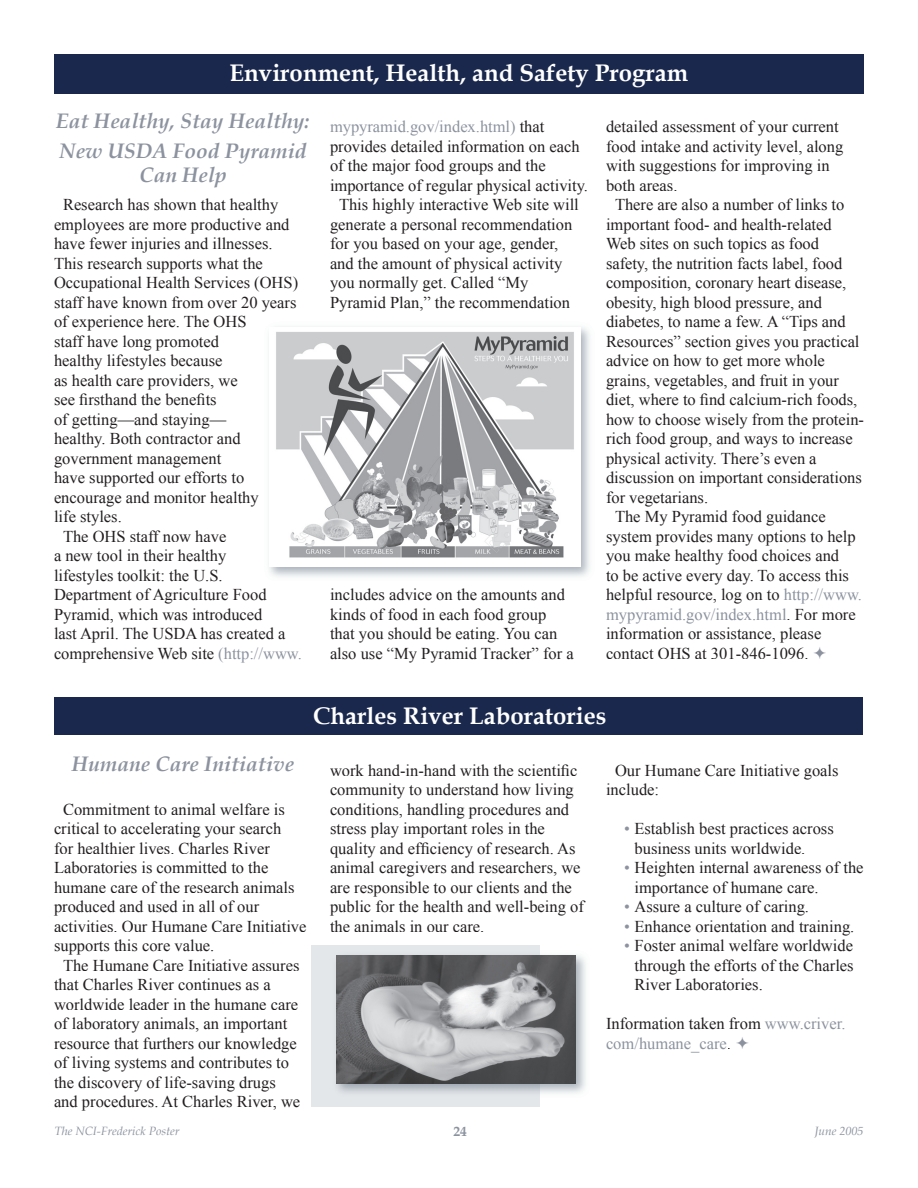
<style>
.page{position:relative;width:918px;height:1188px;background:#fff}
.page>*{position:absolute;margin:0;border:0;box-sizing:border-box;transform-origin:0 0}
.t1{font:700 24px "Book Antiqua";color:#fff}
.t2{font:italic 700 21px/30px "Book Antiqua";color:#8c939f}
.t3{font:16.5px/19.5px "Times New Roman";color:#231f20}
.t4{font:16.5px/19.5px "Times New Roman";color:#8c939f}
.t5{font:700 13.5px "Book Antiqua";color:#8c939f}
.t6{font:italic 12px "Book Antiqua";color:#8c939f}
.s1{color:#8c939f}
.s2{color:#231f20}
</style>
<div class="page">
<div style="left:312px;top:945px;width:228px;height:162px;background:#e4e7ea"></div>
<div style="left:54px;top:54px;width:810px;height:40px;background:#1a284d"></div>
<div style="left:55px;top:698px;width:808px;height:37px;background:#1a284d"></div>
<img style="left:269px;top:327px;width:321px;height:250px">
<img style="left:270px;top:327px;width:310px;height:240px">
<img style="left:336px;top:955px;width:250px;height:139px">
<img style="left:336px;top:956px;width:240px;height:128px">
<h1 class="t1" style="left:230px;top:57px;width:460px">Environment, Health, and Safety Program</h1>
<p class="t2" style="left:56px;top:106px;width:255px">Eat Healthy, Stay Healthy:<br>New USDA Food Pyramid</p>
<p class="t2" style="left:139px;top:160px;width:89px">Can Help</p>
<p class="t3" style="left:63px;top:194px;width:217px">Research has shown that healthy</p>
<p class="t3" style="left:54px;top:214px;width:237px">employees are more productive and</p>
<p class="t3" style="left:54px;top:233px;width:220px">have fewer injuries and illnesses.</p>
<p class="t3" style="left:54px;top:253px;width:210px">This research supports what the</p>
<p class="t3" style="left:54px;top:272px;width:246px">Occupational Health Services (OHS)</p>
<p class="t3" style="left:54px;top:292px;width:244px">staff have known from over 20 years</p>
<p class="t3" style="left:54px;top:311px;width:194px">of experience here. The OHS</p>
<p class="t3" style="left:54px;top:331px;width:167px">staff have long promoted</p>
<p class="t3" style="left:54px;top:350px;width:170px">healthy lifestyles because</p>
<p class="t3" style="left:54px;top:370px;width:185px">as health care providers, we</p>
<p class="t3" style="left:54px;top:389px;width:164px">see firsthand the benefits</p>
<p class="t3" style="left:54px;top:409px;width:174px">of getting—and staying—</p>
<p class="t3" style="left:54px;top:428px;width:188px">healthy. Both contractor and</p>
<p class="t3" style="left:54px;top:448px;width:169px">government management</p>
<p class="t3" style="left:54px;top:467px;width:192px">have supported our efforts to</p>
<p class="t3" style="left:54px;top:487px;width:206px">encourage and monitor healthy</p>
<p class="t3" style="left:54px;top:506px;width:69px">life styles.</p>
<p class="t3" style="left:63px;top:526px;width:165px">The OHS staff now have</p>
<p class="t3" style="left:54px;top:545px;width:174px">a new tool in their healthy</p>
<p class="t3" style="left:54px;top:565px;width:170px">lifestyles toolkit: the U.S.</p>
<p class="t3" style="left:54px;top:584px;width:214px">Department of Agriculture Food</p>
<p class="t3" style="left:54px;top:604px;width:210px">Pyramid, which was introduced</p>
<p class="t3" style="left:54px;top:623px;width:233px">last April. The USDA has created a</p>
<p class="t3" style="left:54px;top:643px;width:249px">comprehensive Web site <span class="s1">(http://www.</span></p>
<p class="t4" style="left:330px;top:116px;width:216px">mypyramid.gov/index.html) <span class="s2">that</span></p>
<p class="t3" style="left:330px;top:136px;width:251px">provides detailed information on each</p>
<p class="t3" style="left:330px;top:155px;width:217px">of the major food groups and the</p>
<p class="t3" style="left:330px;top:175px;width:260px">importance of regular physical activity.</p>
<p class="t3" style="left:339px;top:194px;width:241px">This highly interactive Web site will</p>
<p class="t3" style="left:330px;top:214px;width:244px">generate a personal recommendation</p>
<p class="t3" style="left:330px;top:233px;width:230px">for you based on your age, gender,</p>
<p class="t3" style="left:330px;top:253px;width:234px">and the amount of physical activity</p>
<p class="t3" style="left:330px;top:272px;width:200px">you normally get. Called “My</p>
<p class="t3" style="left:330px;top:292px;width:242px">Pyramid Plan,” the recommendation</p>
<p class="t3" style="left:330px;top:584px;width:245px">includes advice on the amounts and kinds of food in each food group that you should be eating. You can also use “My Pyramid Tracker” for a</p>
<p class="t3" style="left:606px;top:116px;width:234px">detailed assessment of your current</p>
<p class="t3" style="left:606px;top:136px;width:239px">food intake and activity level, along</p>
<p class="t3" style="left:606px;top:155px;width:225px">with suggestions for improving in</p>
<p class="t3" style="left:606px;top:175px;width:73px">both areas.</p>
<p class="t3" style="left:615px;top:194px;width:231px">There are also a number of links to</p>
<p class="t3" style="left:606px;top:214px;width:227px">important food- and health-related</p>
<p class="t3" style="left:606px;top:233px;width:215px">Web sites on such topics as food</p>
<p class="t3" style="left:606px;top:253px;width:238px">safety, the nutrition facts label, food</p>
<p class="t3" style="left:606px;top:272px;width:242px">composition, coronary heart disease,</p>
<p class="t3" style="left:606px;top:292px;width:218px">obesity, high blood pressure, and</p>
<p class="t3" style="left:606px;top:311px;width:241px">diabetes, to name a few. A “Tips and</p>
<p class="t3" style="left:606px;top:331px;width:255px">Resources” section gives you practical</p>
<p class="t3" style="left:606px;top:350px;width:220px">advice on how to get more whole</p>
<p class="t3" style="left:606px;top:370px;width:234px">grains, vegetables, and fruit in your</p>
<p class="t3" style="left:606px;top:389px;width:253px">diet, where to find calcium-rich foods,</p>
<p class="t3" style="left:606px;top:409px;width:260px">how to choose wisely from the protein-</p>
<p class="t3" style="left:606px;top:428px;width:248px">rich food group, and ways to increase</p>
<p class="t3" style="left:606px;top:448px;width:212px">physical activity. There’s even a</p>
<p class="t3" style="left:606px;top:467px;width:257px">discussion on important considerations</p>
<p class="t3" style="left:606px;top:487px;width:104px">for vegetarians.</p>
<p class="t3" style="left:615px;top:506px;width:212px">The My Pyramid food guidance</p>
<p class="t3" style="left:606px;top:526px;width:251px">system provides many options to help</p>
<p class="t3" style="left:606px;top:545px;width:235px">you make healthy food choices and</p>
<p class="t3" style="left:606px;top:565px;width:245px">to be active every day. To access this</p>
<p class="t3" style="left:606px;top:584px;width:258px">helpful resource, log on to <span class="s1">http://www.</span></p>
<p class="t4" style="left:606px;top:604px;width:251px">mypyramid.gov/index.html<span class="s2">. For more</span></p>
<p class="t3" style="left:606px;top:623px;width:217px">information or assistance, please</p>
<p class="t3" style="left:606px;top:643px;width:204px">contact OHS at 301-846-1096.</p>
<h1 class="t1" style="left:313px;top:699px;width:295px">Charles River Laboratories</h1>
<p class="t2" style="left:72px;top:749px;width:224px">Humane Care Initiative</p>
<p class="t3" style="left:63px;top:799px;width:223px">Commitment to animal welfare is</p>
<p class="t3" style="left:54px;top:818px;width:229px">critical to accelerating your search</p>
<p class="t3" style="left:54px;top:838px;width:217px">for healthier lives. Charles River</p>
<p class="t3" style="left:54px;top:857px;width:216px">Laboratories is committed to the</p>
<p class="t3" style="left:54px;top:877px;width:242px">humane care of the research animals</p>
<p class="t3" style="left:54px;top:896px;width:207px">produced and used in all of our</p>
<p class="t3" style="left:54px;top:916px;width:254px">activities. Our Humane Care Initiative</p>
<p class="t3" style="left:54px;top:935px;width:162px">supports this core value.</p>
<p class="t3" style="left:63px;top:955px;width:238px">The Humane Care Initiative assures</p>
<p class="t3" style="left:54px;top:974px;width:218px">that Charles River continues as a</p>
<p class="t3" style="left:54px;top:994px;width:246px">worldwide leader in the humane care</p>
<p class="t3" style="left:54px;top:1013px;width:235px">of laboratory animals, an important</p>
<p class="t3" style="left:54px;top:1033px;width:244px">resource that furthers our knowledge</p>
<p class="t3" style="left:54px;top:1052px;width:237px">of living systems and contributes to</p>
<p class="t3" style="left:54px;top:1072px;width:223px">the discovery of life-saving drugs</p>
<p class="t3" style="left:54px;top:1091px;width:248px">and procedures. At Charles River, we</p>
<p class="t3" style="left:330px;top:760px;width:255px">work hand-in-hand with the scientific community to understand how living conditions, handling procedures and stress play important roles in the quality and efficiency of research. As animal caregivers and researchers, we are responsible to our clients and the public for the health and well-being of the animals in our care.</p>
<p class="t3" style="left:606px;top:760px;width:234px;text-indent:9px">Our Humane Care Initiative goals include:</p>
<p class="t3" style="left:634px;top:818px;width:201px;text-indent:-10px"><span class="s1">•</span> Establish best practices across business units worldwide.</p>
<p class="t3" style="left:634px;top:857px;width:231px;text-indent:-10px"><span class="s1">•</span> Heighten internal awareness of the importance of humane care.</p>
<p class="t3" style="left:624px;top:896px;width:187px"><span class="s1">•</span> Assure a culture of caring.</p>
<p class="t3" style="left:624px;top:916px;width:232px"><span class="s1">•</span> Enhance orientation and training.</p>
<p class="t3" style="left:634px;top:935px;width:221px;text-align:justify;text-indent:-10px"><span class="s1">•</span> Foster animal welfare worldwide through the efforts of the Charles River Laboratories.</p>
<p class="t4" style="left:606px;top:1013px;width:241px"><span class="s2">Information taken from</span> www.criver. com/humane_care<span class="s2">.</span></p>
<p class="t6" style="left:54px;top:1123px;width:126px">The NCI-Frederick Poster</p>
<p class="t5" style="left:454px;top:1123px;width:15px">24</p>
<p class="t6" style="left:815px;top:1123px;width:51px">June 2005</p>
</div>
